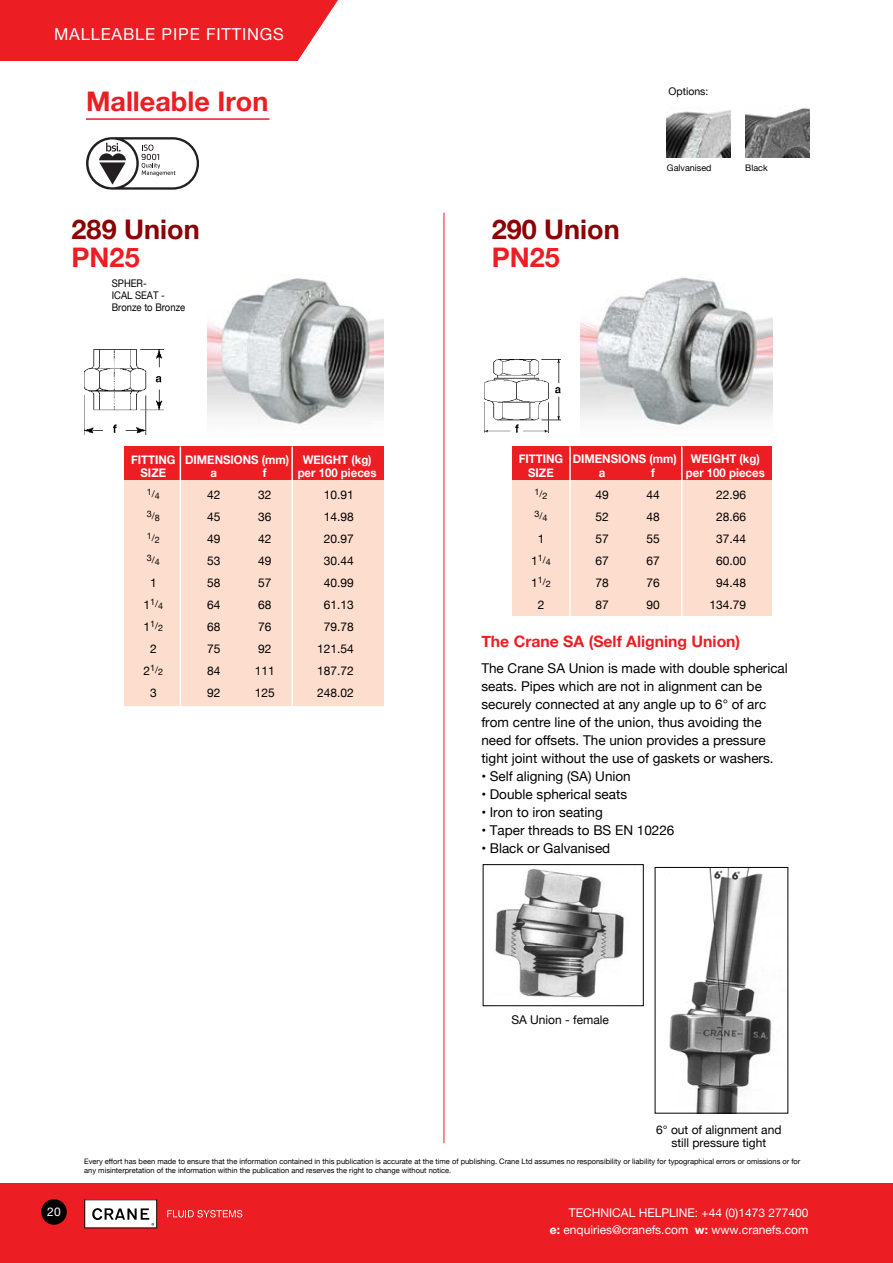
<style>
.page{position:relative;width:893px;height:1263px;background:#fff}
.page>*{position:absolute;margin:0;border:0;box-sizing:border-box;transform-origin:0 0}
.t1{font:700 27px "Helvetica Neue";color:#ed1d24}
.t2{font:700 27px "Helvetica Neue";color:#8b0304}
.t3{font:16.5px "Helvetica Neue";letter-spacing:.05em;color:#fff}
.t4{font:700 15.75px "Helvetica Neue";color:#ed1d24}
.t5{font:13.5px/18px "Helvetica Neue";color:#000}
.t6{font:12px/13.5px "Helvetica Neue";color:#000;text-align:center}
.t7{font:700 12px/13.5px "Helvetica Neue";color:#fff;scale:.95 1}
.t8{font:12px/16.5px "Helvetica Neue";color:#fff;text-align:right}
.t9{font:12px "Helvetica Neue";color:#fff}
.t10{font:10.5px/12px "Helvetica Neue";color:#000;scale:.9 1}
.t11{font:10.5px "Helvetica Neue";color:#000}
.t12{font:9px "Helvetica Neue";color:#000}
.t13{font:7.5px/9px "Helvetica Neue";color:#000}
.s1{font-size:12px}
.s2{font-weight:700}
</style>
<div class="page">
<hr style="left:86px;top:118px;width:183px;height:2px;background:#ed1d24">
<hr style="left:444px;top:213px;width:1px;height:930px;background:#ed1d24">
<img style="left:85px;top:350px;width:79px;height:84px">
<div style="left:125px;top:447px;width:259px;height:33px;background:#ed1d24"></div>
<div style="left:125px;top:480px;width:259px;height:225px;background:#fdddce"></div>
<hr style="left:180px;top:446px;width:1px;height:259px;background:#fff">
<hr style="left:291px;top:446px;width:2px;height:259px;background:#fff">
<img style="left:484px;top:359px;width:77px;height:74px">
<div style="left:513px;top:447px;width:259px;height:33px;background:#ed1d24"></div>
<div style="left:513px;top:480px;width:259px;height:135px;background:#fdddce"></div>
<hr style="left:569px;top:446px;width:2px;height:172px;background:#fff">
<hr style="left:681px;top:446px;width:2px;height:172px;background:#fff">
<img style="left:669px;top:869px;width:102px;height:242px">
<img style="left:495px;top:868px;width:129px;height:130px">
<div style="left:483px;top:864px;width:161px;height:142px;border:1px solid #000"></div>
<img style="left:581px;top:277px;width:191px;height:150px">
<svg style="left:86px;top:137px;width:113px;height:53px"></svg>
<img style="left:746px;top:108px;width:63px;height:50px">
<img style="left:667px;top:110px;width:64px;height:48px">
<img style="left:208px;top:278px;width:176px;height:147px">
<div style="left:0;top:0;width:338px;height:61px;background:#ed1d24"></div>
<div style="left:0;top:1184px;width:893px;height:79px;background:#ed1d24"></div>
<svg style="left:167px;top:1210px;width:75px;height:7px"></svg>
<svg style="left:84px;top:1199px;width:73px;height:29px;background:#c9c9c9"></svg>
<div style="left:41px;top:1199px;width:26px;height:26px;background:#000;border-radius:50%"></div>
<p class="t3" style="left:54px;top:22px;width:231px">MALLEABLE PIPE FITTINGS</p>
<h1 class="t1" style="left:86px;top:81px;width:184px">Malleable Iron</h1>
<p class="t11" style="left:668px;top:84px;width:41px">Options:</p>
<p class="t12" style="left:667px;top:161px;width:46px">Galvanised</p>
<p class="t12" style="left:745px;top:161px;width:24px">Black</p>
<h1 class="t2" style="left:72px;top:208px;width:130px">289 Union</h1>
<h1 class="t1" style="left:72px;top:237px;width:70px">PN25</h1>
<h1 class="t2" style="left:492px;top:208px;width:130px">290 Union</h1>
<h1 class="t1" style="left:492px;top:237px;width:70px">PN25</h1>
<p class="t10" style="left:112px;top:278px;width:83px">SPHER-<br>ICAL SEAT -<br>Bronze to Bronze</p>
<p class="t7" style="left:141px;top:453px;width:245px;text-indent:-9px">FITTING DIMENSIONS (mm) WEIGHT (kg)<br>SIZE</p>
<p class="t7" style="left:211px;top:466px;width:8px">a</p>
<p class="t7" style="left:263px;top:466px;width:5px">f</p>
<p class="t7" style="left:298px;top:466px;width:85px">per 100 pieces</p>
<p class="t7" style="left:528px;top:453px;width:245px;text-indent:-9px">FITTING DIMENSIONS (mm) WEIGHT (kg)<br>SIZE</p>
<p class="t7" style="left:599px;top:466px;width:8px">a</p>
<p class="t7" style="left:651px;top:466px;width:5px">f</p>
<p class="t7" style="left:686px;top:466px;width:85px">per 100 pieces</p>
<p class="t12" style="left:147px;top:487px;width:15px">1/4</p>
<p class="t6" style="left:207px;top:489px;width:15px">42</p>
<p class="t6" style="left:258px;top:489px;width:15px">32</p>
<p class="t6" style="left:324px;top:489px;width:32px">10.91</p>
<p class="t12" style="left:147px;top:509px;width:15px">3/8</p>
<p class="t6" style="left:207px;top:511px;width:15px">45</p>
<p class="t6" style="left:258px;top:511px;width:15px">36</p>
<p class="t6" style="left:324px;top:511px;width:32px">14.98</p>
<p class="t12" style="left:147px;top:531px;width:15px">1/2</p>
<p class="t6" style="left:207px;top:533px;width:15px">49</p>
<p class="t6" style="left:258px;top:533px;width:15px">42</p>
<p class="t6" style="left:324px;top:533px;width:32px">20.97</p>
<p class="t12" style="left:147px;top:553px;width:15px">3/4</p>
<p class="t6" style="left:207px;top:555px;width:15px">53</p>
<p class="t6" style="left:258px;top:555px;width:15px">49</p>
<p class="t6" style="left:324px;top:555px;width:32px">30.44</p>
<p class="t6" style="left:150px;top:577px;width:8px">1</p>
<p class="t6" style="left:207px;top:577px;width:15px">58</p>
<p class="t6" style="left:258px;top:577px;width:15px">57</p>
<p class="t6" style="left:324px;top:577px;width:32px">40.99</p>
<p class="t12" style="left:144px;top:597px;width:21px"><span class="s1">1</span>1/4</p>
<p class="t6" style="left:207px;top:599px;width:15px">64</p>
<p class="t6" style="left:258px;top:599px;width:15px">68</p>
<p class="t6" style="left:324px;top:599px;width:32px">61.13</p>
<p class="t12" style="left:144px;top:619px;width:21px"><span class="s1">1</span>1/2</p>
<p class="t6" style="left:207px;top:621px;width:15px">68</p>
<p class="t6" style="left:258px;top:621px;width:15px">76</p>
<p class="t6" style="left:324px;top:621px;width:32px">79.78</p>
<p class="t6" style="left:150px;top:643px;width:8px">2</p>
<p class="t6" style="left:207px;top:643px;width:15px">75</p>
<p class="t6" style="left:258px;top:643px;width:15px">92</p>
<p class="t6" style="left:317px;top:643px;width:38px">121.54</p>
<p class="t12" style="left:144px;top:663px;width:21px"><span class="s1">2</span>1/2</p>
<p class="t6" style="left:207px;top:665px;width:15px">84</p>
<p class="t6" style="left:255px;top:665px;width:22px">111</p>
<p class="t6" style="left:317px;top:665px;width:38px">187.72</p>
<p class="t6" style="left:150px;top:687px;width:8px">3</p>
<p class="t6" style="left:207px;top:687px;width:15px">92</p>
<p class="t6" style="left:255px;top:687px;width:22px">125</p>
<p class="t6" style="left:317px;top:687px;width:38px">248.02</p>
<p class="t12" style="left:534px;top:487px;width:15px">1/2</p>
<p class="t6" style="left:595px;top:489px;width:15px">49</p>
<p class="t6" style="left:646px;top:489px;width:15px">44</p>
<p class="t6" style="left:716px;top:489px;width:32px">22.96</p>
<p class="t12" style="left:534px;top:509px;width:15px">3/4</p>
<p class="t6" style="left:595px;top:511px;width:15px">52</p>
<p class="t6" style="left:646px;top:511px;width:15px">48</p>
<p class="t6" style="left:716px;top:511px;width:32px">28.66</p>
<p class="t6" style="left:538px;top:533px;width:8px">1</p>
<p class="t6" style="left:595px;top:533px;width:15px">57</p>
<p class="t6" style="left:646px;top:533px;width:15px">55</p>
<p class="t6" style="left:716px;top:533px;width:32px">37.44</p>
<p class="t12" style="left:531px;top:553px;width:21px"><span class="s1">1</span>1/4</p>
<p class="t6" style="left:595px;top:555px;width:15px">67</p>
<p class="t6" style="left:646px;top:555px;width:15px">67</p>
<p class="t6" style="left:716px;top:555px;width:32px">60.00</p>
<p class="t12" style="left:531px;top:575px;width:21px"><span class="s1">1</span>1/2</p>
<p class="t6" style="left:595px;top:577px;width:15px">78</p>
<p class="t6" style="left:646px;top:577px;width:15px">76</p>
<p class="t6" style="left:716px;top:577px;width:32px">94.48</p>
<p class="t6" style="left:538px;top:599px;width:8px">2</p>
<p class="t6" style="left:595px;top:599px;width:15px">87</p>
<p class="t6" style="left:646px;top:599px;width:15px">90</p>
<p class="t6" style="left:710px;top:599px;width:38px">134.79</p>
<p class="t4" style="left:481px;top:629px;width:260px">The Crane SA (Self Aligning Union)</p>
<p class="t5" style="left:481px;top:660px;width:308px">The Crane SA Union is made with double spherical seats. Pipes which are not in alignment can be securely connected at any angle up to 6° of arc from centre line of the union, thus avoiding the need for offsets. The union provides a pressure tight joint without the use of gaskets or washers.</p>
<p class="t5" style="left:481px;top:768px;width:151px">• Self aligning (SA) Union</p>
<p class="t5" style="left:481px;top:786px;width:147px">• Double spherical seats</p>
<p class="t5" style="left:481px;top:804px;width:123px">• Iron to iron seating</p>
<p class="t5" style="left:481px;top:822px;width:195px">• Taper threads to BS EN 10226</p>
<p class="t5" style="left:481px;top:840px;width:130px">• Black or Galvanised</p>
<p class="t6" style="left:511px;top:1014px;width:99px">SA Union - female</p>
<p class="t6" style="left:656px;top:1123px;width:127px">6° out of alignment and still pressure tight</p>
<p class="t9" style="left:47px;top:1204px;width:15px">20</p>
<p class="t13" style="left:84px;top:1157px;width:718px">Every effort has been made to ensure that the information contained in this publication is accurate at the time of publishing. Crane Ltd assumes no responsibility or liability for typographical errors or omissions or for any misinterpretation of the information within the publication and reserves the right to change without notice.</p>
<p class="t8" style="left:550px;top:1205px;width:260px">TECHNICAL HELPLINE: +44 (0)1473 277400<br><span class="s2">e:</span> enquiries@cranefs.com <span class="s2">w:</span> www.cranefs.com</p>
</div>
